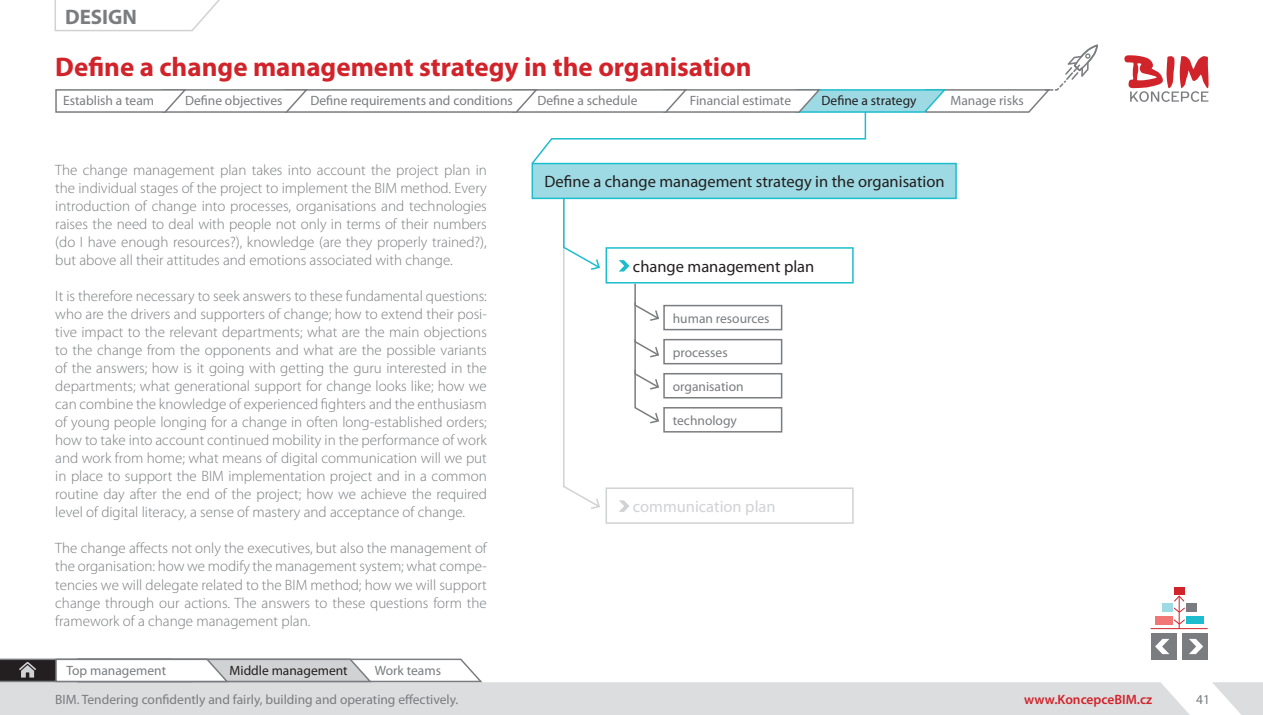
<style>
.page{position:relative;width:1263px;height:715px;background:#fff}
.page>*{position:absolute;margin:0;border:0;box-sizing:border-box;transform-origin:0 0}
.t1{font:700 27px "Myriad Pro";color:#d1232a}
.t2{font:700 21px "Myriad Pro";color:#7a7c7f}
.t3{font:16.5px "Myriad Pro";color:#231f20}
.t4{font:16.5px "Myriad Pro";color:#d1d2d4}
.t5{font:300 15px/18px "Myriad Pro";color:#7a7c7f;text-align:justify}
.t6{font:13.5px "Myriad Pro";color:#7a7c7f}
.t7{font:13.5px "Myriad Pro";color:#231f20}
.t8{font:600 13.5px "Myriad Pro";color:#d1232a}
</style>
<div class="page">
<svg style="left:1212px;top:682px;width:51px;height:32px"></svg>
<div style="left:0;top:682px;width:1189px;height:32px;background:#dcdddf"></div>
<hr style="left:1179px;top:596px;width:1px;height:32px;background:#d1232a">
<hr style="left:1150px;top:628px;width:58px;height:1px;background:#d1232a">
<div style="left:1174px;top:587px;width:10px;height:7px;background:#d1232a"></div>
<svg style="left:1173px;top:594px;width:12px;height:31px"></svg>
<div style="left:1162px;top:603px;width:11px;height:8px;background:#9edae3"></div>
<div style="left:1186px;top:603px;width:11px;height:8px;background:#7a7c7f"></div>
<div style="left:1186px;top:616px;width:17px;height:7px;background:#1cbdcc"></div>
<div style="left:1156px;top:616px;width:17px;height:8px;background:#f27676"></div>
<svg style="left:0;top:658px;width:483px;height:25px"></svg>
<div style="left:1182px;top:633px;width:26px;height:26px;background:#7a7c7f"></div>
<div style="left:1151px;top:633px;width:26px;height:26px;background:#7a7c7f"></div>
<svg style="left:1189px;top:638px;width:14px;height:16px"></svg>
<svg style="left:1155px;top:638px;width:14px;height:16px"></svg>
<svg style="left:54px;top:0;width:166px;height:32px"></svg>
<svg style="left:1124px;top:55px;width:85px;height:47px"></svg>
<div style="left:605px;top:487px;width:249px;height:36px;border:2px solid #d1d2d4"></div>
<svg style="left:619px;top:500px;width:10px;height:11px"></svg>
<svg style="left:562px;top:199px;width:39px;height:310px"></svg>
<div style="left:605px;top:247px;width:249px;height:36px;border:2px solid #1cbdcc"></div>
<svg style="left:619px;top:260px;width:10px;height:11px"></svg>
<div style="left:532px;top:163px;width:424px;height:35px;background:#9edae3"></div>
<div style="left:531px;top:163px;width:426px;height:36px;border:2px solid #1cbdcc"></div>
<div style="left:663px;top:305px;width:119px;height:25px;border:2px solid #7a7c7f"></div>
<div style="left:663px;top:339px;width:119px;height:25px;border:2px solid #7a7c7f"></div>
<div style="left:663px;top:373px;width:119px;height:25px;border:2px solid #7a7c7f"></div>
<div style="left:663px;top:407px;width:119px;height:25px;border:2px solid #7a7c7f"></div>
<svg style="left:634px;top:282px;width:26px;height:142px"></svg>
<svg style="left:55px;top:44px;width:1043px;height:121px"></svg>
<h2 class="t2" style="left:65px;top:9px;width:73px">DESIGN</h2>
<h1 class="t1" style="left:55px;top:56px;width:698px">Define a change management strategy in the organisation</h1>
<p class="t6" style="left:63px;top:95px;width:93px">Establish a team</p>
<p class="t6" style="left:185px;top:95px;width:99px">Define objectives</p>
<p class="t6" style="left:537px;top:95px;width:101px">Define a schedule</p>
<p class="t6" style="left:310px;top:95px;width:204px">Define requirements and conditions</p>
<p class="t6" style="left:690px;top:95px;width:103px">Financial estimate</p>
<p class="t7" style="left:821px;top:95px;width:97px">Define a strategy</p>
<p class="t6" style="left:950px;top:95px;width:75px">Manage risks</p>
<p class="t5" style="left:55px;top:162px;width:433px">The change management plan takes into account the project plan in the individual stages of the project to implement the BIM method. Every introduction of change into processes, organisations and technologies raises the need to deal with people not only in terms of their numbers (do I have enough resources?), knowledge (are they properly trained?), but above all their attitudes and emotions associated with change.</p>
<p class="t5" style="left:55px;top:288px;width:433px">It is therefore necessary to seek answers to these fundamental questions: who are the drivers and supporters of change; how to extend their posi&shy;tive impact to the relevant departments; what are the main objections to the change from the opponents and what are the possible variants of the answers; how is it going with getting the guru interested in the departments; what generational support for change looks like; how we can combine the knowledge of experienced fighters and the enthusiasm of young people longing for a change in often long-established orders; how to take into account continued mobility in the performance of work and work from home; what means of digital communication will we put in place to support the BIM implementation project and in a common routine day after the end of the project; how we achieve the required level of digital literacy, a sense of mastery and acceptance of change.</p>
<p class="t5" style="left:55px;top:540px;width:433px">The change affects not only the executives, but also the management of the organisation: how we modify the management system; what compe&shy;tencies we will delegate related to the BIM method; how we will support change through our actions. The answers to these questions form the framework of a change management plan.</p>
<p class="t6" style="left:66px;top:664px;width:101px">Top management</p>
<p class="t7" style="left:230px;top:664px;width:120px">Middle management</p>
<p class="t6" style="left:375px;top:664px;width:68px">Work teams</p>
<p class="t6" style="left:55px;top:694px;width:405px">BIM. Tendering confidently and fairly, building and operating effectively.</p>
<p class="t3" style="left:544px;top:175px;width:402px">Define a change management strategy in the organisation</p>
<p class="t3" style="left:633px;top:259px;width:183px">change management plan</p>
<p class="t6" style="left:673px;top:313px;width:98px">human resources</p>
<p class="t6" style="left:673px;top:347px;width:56px">processes</p>
<p class="t6" style="left:673px;top:381px;width:72px">organisation</p>
<p class="t6" style="left:673px;top:415px;width:66px">technology</p>
<p class="t4" style="left:633px;top:500px;width:144px">communication plan</p>
<p class="t8" style="left:1024px;top:694px;width:129px">www.KoncepceBIM.cz</p>
<p class="t6" style="left:1196px;top:694px;width:15px">41</p>
</div>
